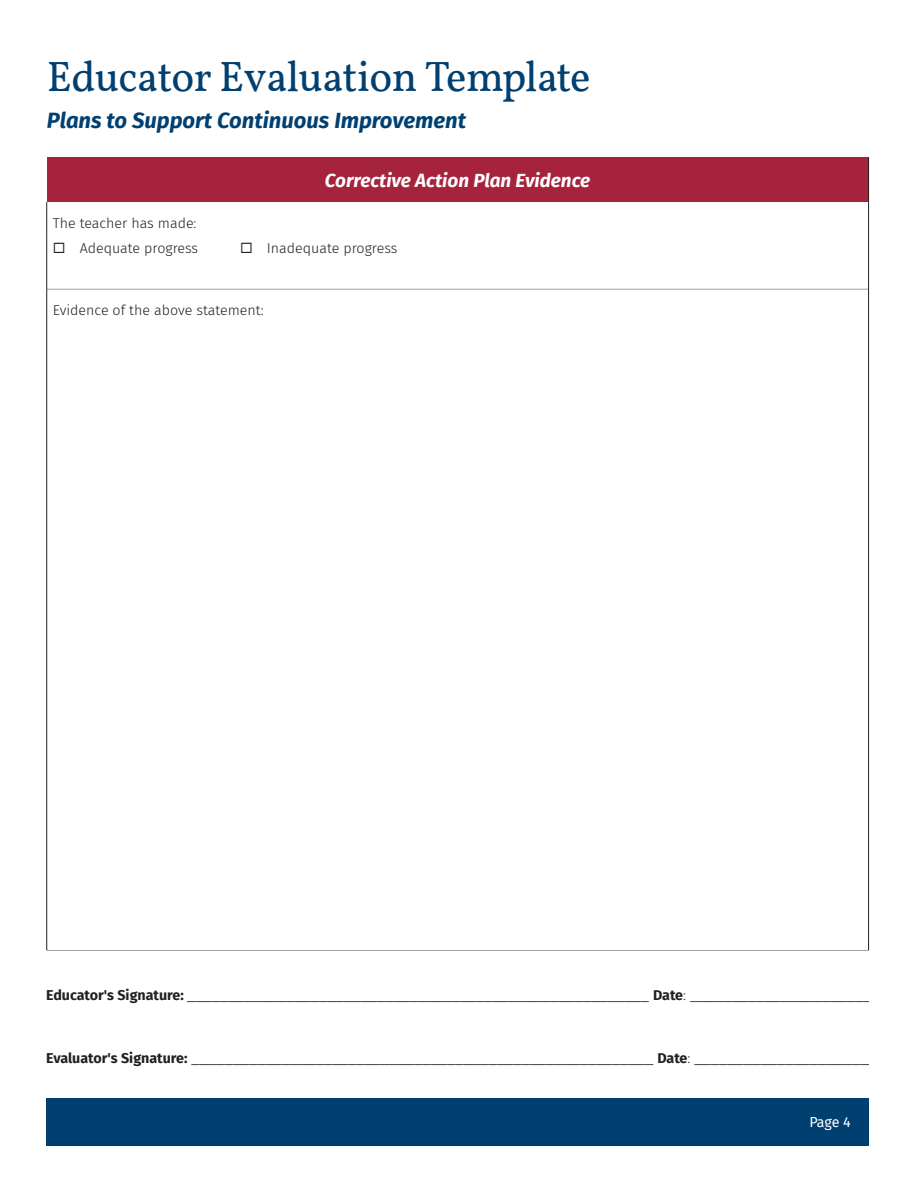
<style>
.page{position:relative;width:918px;height:1188px;background:#fff}
.page>*{position:absolute;margin:0;border:0;box-sizing:border-box;transform-origin:0 0}
.t1{font:43.05px "Vollkorn";letter-spacing:-.015em;color:#004071}
.t2{font:italic 700 22.05px "Fira Sans";color:#004071}
.t3{font:italic 700 18.9px "Fira Sans";color:#fff}
.t4{font:16.5px "Minion Pro";color:#231f20}
.t5{font:300 14.25px "Fira Sans";color:#231f20}
.t6{font:14.25px "Fira Sans";color:#fff}
.s1{font-family:"Fira Sans";font-weight:700;font-size:14.25px}
.s2{font-family:"Fira Sans";font-weight:300;font-size:14.25px}
</style>
<div class="page">
<div style="left:47px;top:158px;width:822px;height:44px;background:#a6233d"></div>
<hr style="left:47px;top:289px;width:187px;height:1px;background:#9d9fa2">
<hr style="left:234px;top:289px;width:634px;height:1px;background:#9d9fa2">
<hr style="left:46px;top:950px;width:188px;height:1px;background:#9d9fa2">
<hr style="left:234px;top:950px;width:635px;height:1px;background:#9d9fa2">
<hr style="left:868px;top:158px;width:1px;height:44px;background:#231f20">
<hr style="left:46px;top:202px;width:1px;height:38px;background:#231f20">
<hr style="left:868px;top:202px;width:1px;height:38px;background:#231f20">
<hr style="left:46px;top:240px;width:1px;height:49px;background:#231f20">
<hr style="left:868px;top:240px;width:1px;height:49px;background:#231f20">
<hr style="left:46px;top:289px;width:1px;height:661px;background:#231f20">
<hr style="left:868px;top:289px;width:1px;height:661px;background:#231f20">
<div style="left:46px;top:1098px;width:823px;height:48px;background:#004071"></div>
<p class="t1" style="left:47px;top:51px;width:545px">Educator Evaluation Template</p>
<p class="t2" style="left:47px;top:101px;width:421px">Plans to Support Continuous Improvement</p>
<p class="t3" style="left:325px;top:165px;width:267px">Corrective Action Plan Evidence</p>
<p class="t5" style="left:53px;top:212px;width:145px">The teacher has made:</p>
<p class="t5" style="left:53px;top:238px;width:147px">◻ Adequate progress</p>
<p class="t5" style="left:240px;top:238px;width:159px">◻ Inadequate progress</p>
<p class="t5" style="left:53px;top:299px;width:212px">Evidence of the above statement:</p>
<p class="t4" style="left:46px;top:983px;width:827px"><span class="s1">Educator's Signature:</span> ________________________________________________________ <span class="s1">Date</span><span class="s2">:</span> ______________________</p>
<p class="t4" style="left:46px;top:1046px;width:831px"><span class="s1">Evaluator's Signature:</span> ________________________________________________________ <span class="s1">Date</span><span class="s2">:</span> ______________________</p>
<p class="t6" style="left:809px;top:1111px;width:43px">Page 4</p>
</div>
